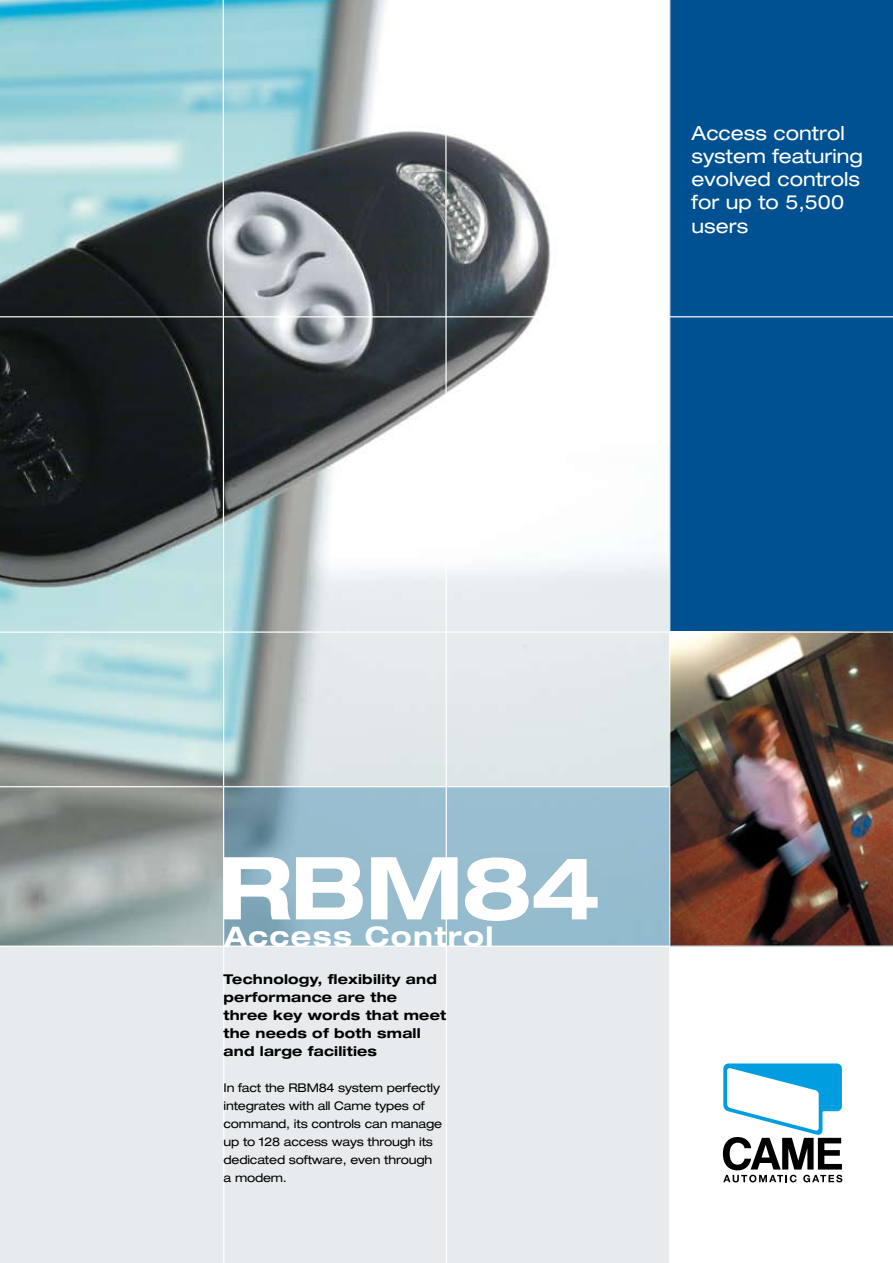
<style>
.page{position:relative;width:893px;height:1263px;background:#fff}
.page>*{position:absolute;margin:0;border:0;box-sizing:border-box;transform-origin:0 0}
.t1{font:700 expanded 87px "Helvetica Neue";letter-spacing:-.025em;color:#fff}
.t2{font:700 expanded 27px "Helvetica Neue";letter-spacing:.05em;color:#fff}
.t3{font:expanded 19.5px/23.2px "Helvetica Neue";color:#fff}
.t4{font:700 expanded 13.5px/18px "Helvetica Neue";letter-spacing:.015em;color:#000}
.t5{font:expanded 12px/18px "Helvetica Neue";letter-spacing:-.015em;color:#000}
</style>
<div class="page">
<img style="left:0;top:0;width:669px;height:945px">
<svg style="left:225px;top:787px;width:444px;height:158px;background:#92b8ca"></svg>
<div style="left:0;top:946px;width:670px;height:317px;background:#e8ebed"></div>
<hr style="left:0;top:786px;width:893px;height:1px;background:#fff">
<svg style="left:222px;top:0;width:3px;height:1263px"></svg>
<svg style="left:445px;top:0;width:3px;height:1263px"></svg>
<div style="left:670px;top:0;width:223px;height:946px;background:#005191"></div>
<img style="left:670px;top:633px;width:223px;height:312px">
<hr style="left:0;top:631px;width:893px;height:2px;background:#fff">
<hr style="left:0;top:945px;width:893px;height:2px;background:#fff">
<hr style="left:669px;top:0;width:1px;height:1263px;background:#fff">
<hr style="left:0;top:316px;width:893px;height:1px;background:#fff">
<svg style="left:723px;top:1063px;width:119px;height:119px"></svg>
<h3 class="t3" style="left:691px;top:121px;width:173px">Access control system featuring evolved controls for up to 5,500 users</h3>
<h1 class="t1" style="left:218px;top:834px;width:385px">RBM84</h1>
<h2 class="t2" style="left:224px;top:920px;width:271px">Access Control</h2>
<p class="t4" style="left:224px;top:970px;width:224px">Technology, flexibility and performance are the<br>three key words that meet the needs of both small and large facilities</p>
<p class="t5" style="left:224px;top:1079px;width:220px">In fact the RBM84 system perfectly integrates with all Came types of command, its controls can manage up to 128 access ways through its dedicated software, even through a modem.</p>
</div>
